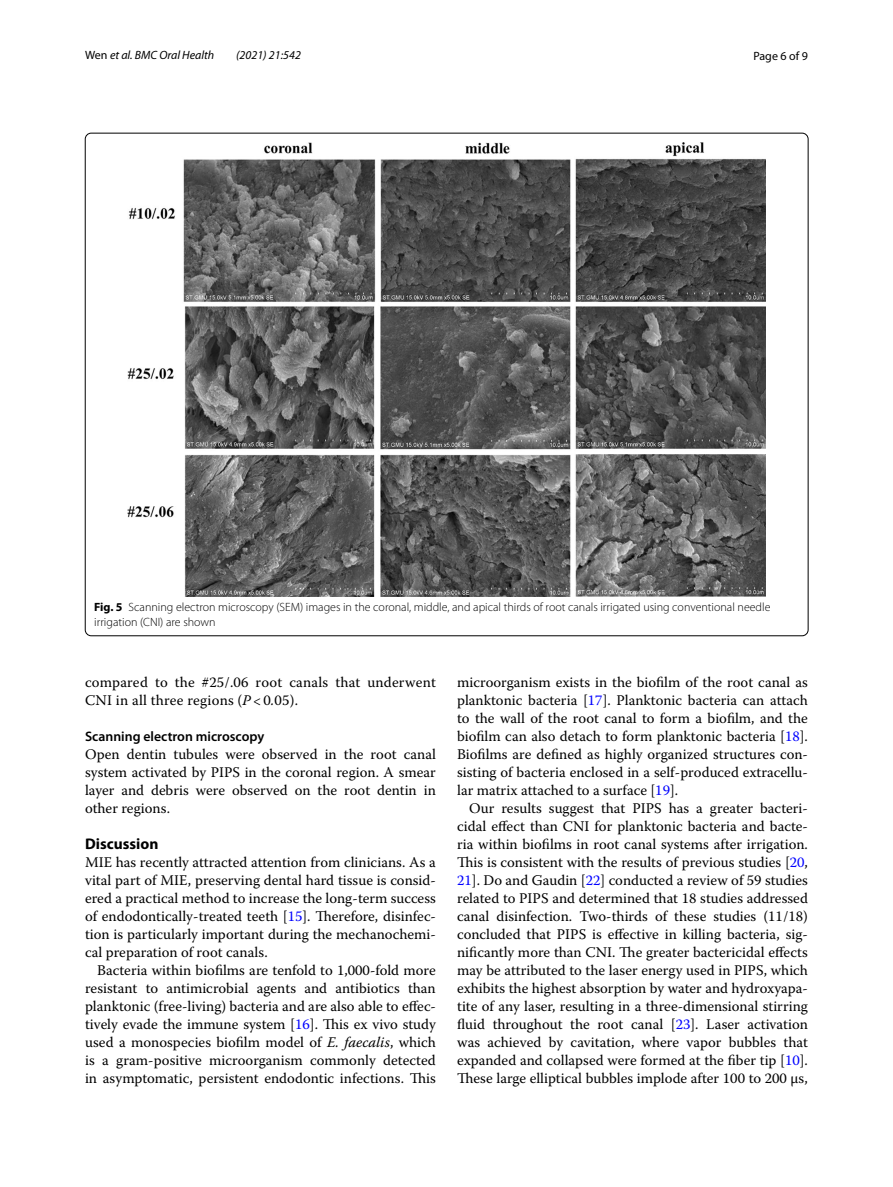
<style>
.page{position:relative;width:893px;height:1187px;background:#fff}
.page>*{position:absolute;margin:0;border:0;box-sizing:border-box;transform-origin:0 0}
.t1{font:700 15.45px "Myriad Pro";color:#000}
.t2{font:14.7px/18px "Warnock Pro";color:#000;text-align:justify}
.t3{font:600 13.8px "Myriad Pro";color:#000}
.t4{font:300 12px/15px "Myriad Pro";color:#000}
.t5{font:italic 12px "Myriad Pro";color:#000}
.t6{font:12px "Myriad Pro";color:#000}
.s1{font-style:normal}
.s2{font-weight:700}
.s3{font-style:italic}
.s4{color:#00f}
</style>
<div class="page">
<img style="left:128px;top:142px;width:638px;height:454px">
<p class="t5" style="left:85px;top:48px;width:131px"><span class="s1">Wen</span> et al. BMC Oral Health</p>
<p class="t5" style="left:236px;top:48px;width:66px">(2021) 21:542</p>
<p class="t6" style="left:753px;top:48px;width:56px">Page 6 of 9</p>
<p class="t4" style="left:94px;top:600px;width:678px"><span class="s2">Fig. 5</span> Scanning electron microscopy (SEM) images in the coronal, middle, and apical thirds of root canals irrigated using conventional needle irrigation (CNI) are shown</p>
<p class="t2" style="left:85px;top:672px;width:352px">compared to the #25/.06 root canals that underwent<br>CNI in all three regions (<span class="s3">P</span> &lt; 0<span class="s3">.</span>05).</p>
<p class="t3" style="left:85px;top:727px;width:181px">Scanning electron microscopy</p>
<p class="t2" style="left:85px;top:744px;width:352px">Open dentin tubules were observed in the root canal system activated by PIPS in the coronal region. A smear layer and debris were observed on the root dentin in other regions.</p>
<p class="t1" style="left:85px;top:833px;width:75px">Discussion</p>
<p class="t2" style="left:85px;top:852px;width:352px">MIE has recently attracted attention from clinicians. As a vital part of MIE, preserving dental hard tissue is consid&shy;ered a practical method to increase the long-term success of endodontically-treated teeth [<span class="s4">15</span>]. Therefore, disinfec&shy;tion is particularly important during the mechanochemi&shy;cal preparation of root canals.</p>
<p class="t2" style="left:85px;top:960px;width:352px;text-indent:12px">Bacteria within biofilms are tenfold to 1,000-fold more resistant to antimicrobial agents and antibiotics than planktonic (free-living) bacteria and are also able to effec&shy;tively evade the immune system [<span class="s4">16</span>]. This ex vivo study used a monospecies biofilm model of <span class="s3">E. faecalis</span>, which is a gram-positive microorganism commonly detected in asymptomatic, persistent endodontic infections. This</p>
<p class="t2" style="left:457px;top:672px;width:352px">microorganism exists in the biofilm of the root canal as planktonic bacteria [<span class="s4">17</span>]. Planktonic bacteria can attach to the wall of the root canal to form a biofilm, and the biofilm can also detach to form planktonic bacteria [<span class="s4">18</span>].<br>Biofilms are defined as highly organized structures con&shy;sisting of bacteria enclosed in a self-produced extracellu&shy;lar matrix attached to a surface [<span class="s4">19</span>].</p>
<p class="t2" style="left:457px;top:798px;width:352px;text-indent:12px">Our results suggest that PIPS has a greater bacteri&shy;cidal effect than CNI for planktonic bacteria and bacte&shy;ria within biofilms in root canal systems after irrigation.<br>This is consistent with the results of previous studies [<span class="s4">20</span>, <span class="s4">21</span>]. Do and Gaudin [<span class="s4">22</span>] conducted a review of 59 studies related to PIPS and determined that 18 studies addressed canal disinfection. Two-thirds of these studies (11/18) concluded that PIPS is effective in killing bacteria, sig&shy;nificantly more than CNI. The greater bactericidal effects may be attributed to the laser energy used in PIPS, which exhibits the highest absorption by water and hydroxyapa&shy;tite of any laser, resulting in a three-dimensional stirring fluid throughout the root canal [<span class="s4">23</span>]. Laser activation was achieved by cavitation, where vapor bubbles that expanded and collapsed were formed at the fiber tip [<span class="s4">10</span>].<br>These large elliptical bubbles implode after 100 to 200 µs,</p>
</div>
